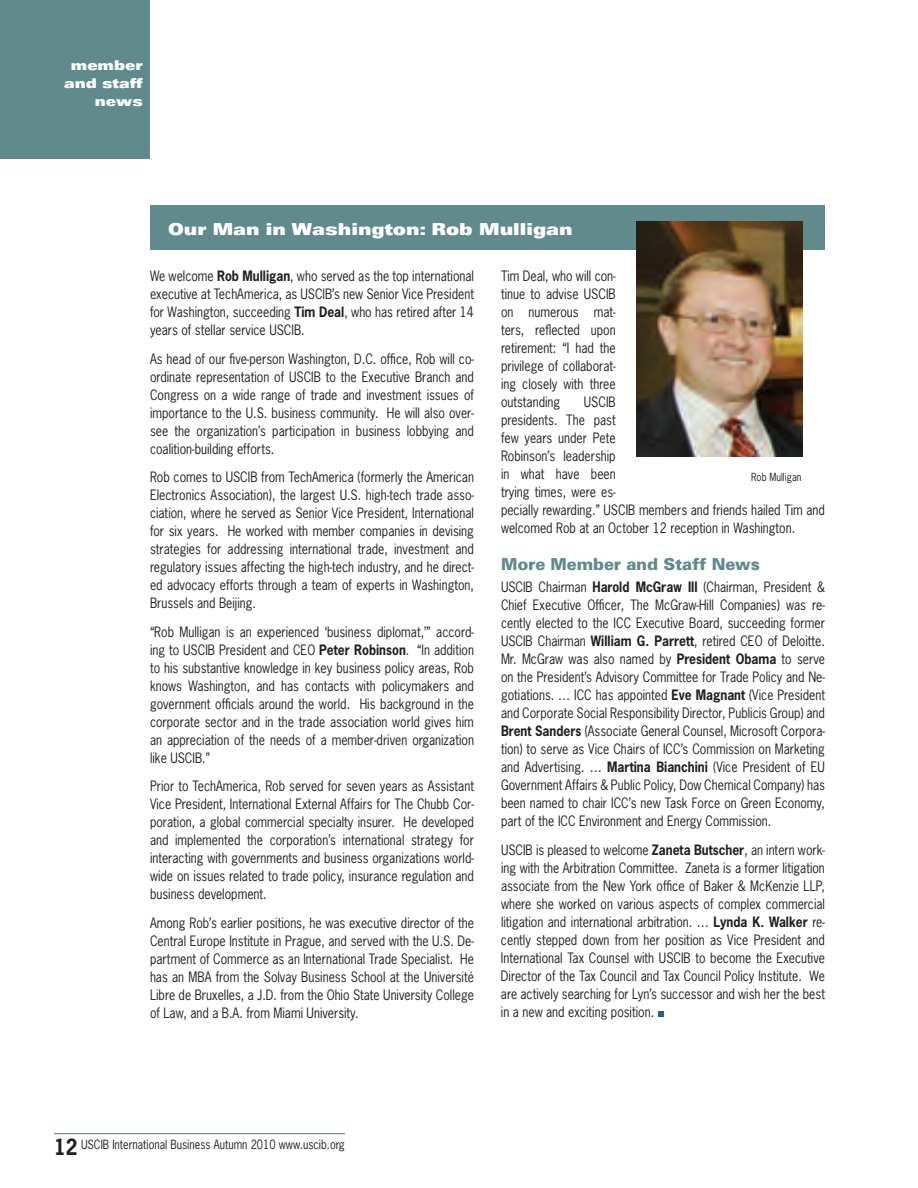
<style>
.page{position:relative;width:918px;height:1188px;background:#fff}
.page>*{position:absolute;margin:0;border:0;box-sizing:border-box;transform-origin:0 0}
.t1{font:900 expanded 16.5px "Univers";color:#fff;scale:.9 1}
.t2{font:900 16.5px "Univers";letter-spacing:-.01em;color:#618a8d}
.t3{font:13.5px/18px "News Gothic";color:#231f20;text-align:justify;scale:.9 1}
.t4{font:900 expanded 13.5px/18px "Univers";color:#fff;text-align:right;scale:.9 1}
.t5{font:12px "News Gothic";color:#231f20;scale:.9 1}
.t6{font:10.5px "News Gothic";color:#231f20;scale:.9 1}
.s1{font-weight:700}
.s2{font-weight:700;font-size:21px}
</style>
<div class="page">
<hr style="left:54px;top:1133px;width:291px;height:1px;background:#618a8d">
<div style="left:0;top:0;width:149px;height:159px;background:#618a8d"></div>
<div style="left:150px;top:205px;width:675px;height:45px;background:#618a8d"></div>
<svg style="left:658px;top:1011px;width:6px;height:6px"></svg>
<img style="left:636px;top:222px;width:166px;height:234px">
<p class="t4" style="left:64px;top:57px;width:89px">member and staff news</p>
<p class="t1" style="left:168px;top:219px;width:451px">Our Man in Washington: Rob Mulligan</p>
<p class="t3" style="left:150px;top:267px;width:362px">We welcome <span class="s1">Rob Mulligan</span>, who served as the top international executive at TechAmerica, as USCIB’s new Senior Vice President for Washington, succeeding <span class="s1">Tim Deal</span>, who has retired after 14 years of stellar service USCIB.</p>
<p class="t3" style="left:150px;top:349px;width:362px">As head of our five-person Washington, D.C. office, Rob will co&shy;ordinate representation of USCIB to the Executive Branch and Congress on a wide range of trade and investment issues of importance to the U.S. business community. He will also over&shy;see the organization’s participation in business lobbying and coalition-building efforts.</p>
<p class="t3" style="left:150px;top:468px;width:362px">Rob comes to USCIB from TechAmerica (formerly the American Electronics Association), the largest U.S. high-tech trade asso&shy;ciation, where he served as Senior Vice President, International for six years. He worked with member companies in devising strategies for addressing international trade, investment and regulatory issues affecting the high-tech industry, and he direct&shy;ed advocacy efforts through a team of experts in Washington, Brussels and Beijing.</p>
<p class="t3" style="left:150px;top:622px;width:362px">“Rob Mulligan is an experienced ‘business diplomat,’” accord&shy;ing to USCIB President and CEO <span class="s1">Peter Robinson</span>. “In addition to his substantive knowledge in key business policy areas, Rob knows Washington, and has contacts with policymakers and government officials around the world. His background in the corporate sector and in the trade association world gives him an appreciation of the needs of a member-driven organization like USCIB.”</p>
<p class="t3" style="left:150px;top:777px;width:362px">Prior to TechAmerica, Rob served for seven years as Assistant Vice President, International External Affairs for The Chubb Cor&shy;poration, a global commercial specialty insurer. He developed and implemented the corporation’s international strategy for interacting with governments and business organizations world&shy;wide on issues related to trade policy, insurance regulation and business development.</p>
<p class="t3" style="left:150px;top:913px;width:362px">Among Rob’s earlier positions, he was executive director of the Central Europe Institute in Prague, and served with the U.S. De&shy;partment of Commerce as an International Trade Specialist. He has an MBA from the Solvay Business School at the Université Libre de Bruxelles, a J.D. from the Ohio State University College of Law, and a B.A. from Miami University.</p>
<p class="t3" style="left:501px;top:266px;width:129px">Tim Deal, who will con&shy;tinue to advise USCIB on numerous mat&shy;ters, reflected upon retirement: “I had the privilege of collaborat&shy;ing closely with three outstanding</p>
<p class="t3" style="left:501px;top:392px;width:361px;text-align:left;text-indent:83px">USCIB<br>presidents. The past<br>few years under Pete<br>Robinson’s leadership<br>in what have been<br>trying times, were es-<br>pecially rewarding.” USCIB members and friends hailed Tim and welcomed Rob at an October 12 reception in Washington.</p>
<p class="t2" style="left:501px;top:553px;width:260px">More Member and Staff News</p>
<p class="t3" style="left:501px;top:578px;width:362px">USCIB Chairman <span class="s1">Harold McGraw III</span> (Chairman, President &amp; Chief Executive Officer, The McGraw-Hill Companies) was re&shy;cently elected to the ICC Executive Board, succeeding former USCIB Chairman <span class="s1">William G. Parrett</span>, retired CEO of Deloitte.<br>Mr. McGraw was also named by <span class="s1">President Obama</span> to serve on the President’s Advisory Committee for Trade Policy and Ne&shy;gotiations. … ICC has appointed <span class="s1">Eve Magnant</span> (Vice President and Corporate Social Responsibility Director, Publicis Group) and <span class="s1">Brent Sanders</span> (Associate General Counsel, Microsoft Corpora&shy;tion) to serve as Vice Chairs of ICC’s Commission on Marketing and Advertising. … <span class="s1">Martina Bianchini</span> (Vice President of EU Government Affairs &amp; Public Policy, Dow Chemical Company) has been named to chair ICC’s new Task Force on Green Economy, part of the ICC Environment and Energy Commission.</p>
<p class="t3" style="left:501px;top:841px;width:362px">USCIB is pleased to welcome <span class="s1">Zaneta Butscher</span>, an intern work&shy;ing with the Arbitration Committee. Zaneta is a former litigation associate from the New York office of Baker &amp; McKenzie LLP, where she worked on various aspects of complex commercial litigation and international arbitration. … <span class="s1">Lynda K. Walker</span> re&shy;cently stepped down from her position as Vice President and International Tax Counsel with USCIB to become the Executive Director of the Tax Council and Tax Council Policy Institute. We are actively searching for Lyn’s successor and wish her the best in a new and exciting position.</p>
<p class="t6" style="left:751px;top:470px;width:57px">Rob Mulligan</p>
<p class="t5" style="left:54px;top:1137px;width:325px"><span class="s2">12</span> USCIB International Business Autumn 2010 www.uscib.org</p>
</div>
